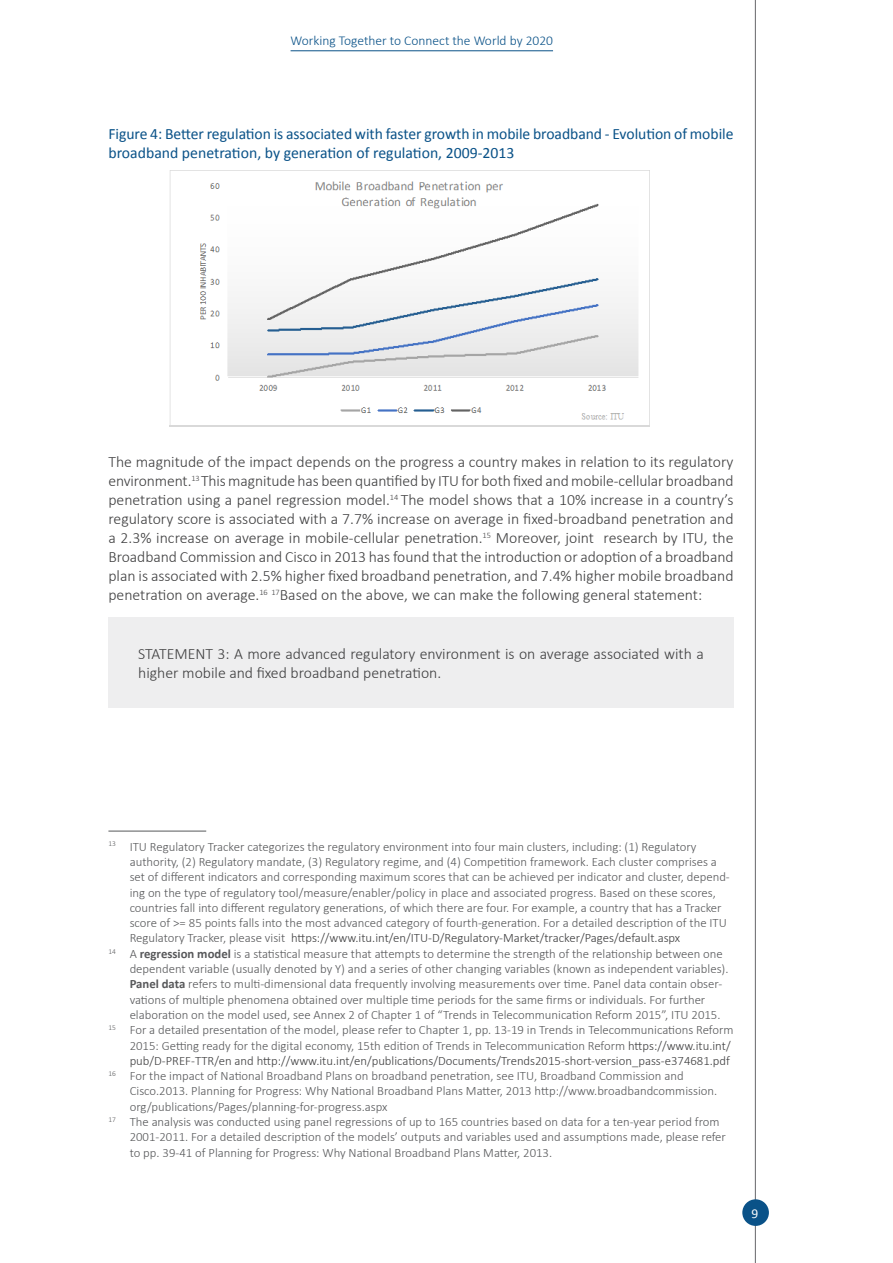
<style>
.page{position:relative;width:893px;height:1263px;background:#fff}
.page>*{position:absolute;margin:0;border:0;box-sizing:border-box;transform-origin:0 0}
.t1{font:300 15.75px/18.9px "Calibri";color:#3e3e3f;text-align:justify}
.Figure_title{font:15.75px/18.9px "Calibri";letter-spacing:-.005em;color:#0a5288}
.t2{font:300 13.5px "Calibri";color:#0a5288}
.t3{font:13.5px "Calibri";color:#fff}
.Footnote_Text{font:300 12.75px/15.3px "Calibri";color:#57585a}
.s1{color:#3e3e3f}
.s2{font-weight:700}
</style>
<div class="page">
<hr style="left:755px;top:0;width:1px;height:1263px;background:#67676a">
<div style="left:742px;top:1199px;width:27px;height:27px;background:#0a5288;border-radius:50%"></div>
<hr style="left:291px;top:50px;width:262px;height:1px;background:#0a5288">
<img style="left:169px;top:170px;width:480px;height:257px">
<div style="left:108px;top:617px;width:625px;height:91px;background:#eeeeef"></div>
<hr style="left:108px;top:831px;width:98px;height:1px;background:#57585a">
<p class="t2" style="left:291px;top:32px;width:264px">Working Together to Connect the World by 2020</p>
<p class="Figure_title" style="left:108px;top:124px;width:627px">Figure 4: Better regulation is associated with faster growth in mobile broadband - Evolution of mobile broadband penetration, by generation of regulation, 2009-2013</p>
<p class="t1" style="left:108px;top:452px;width:627px">The magnitude of the impact depends on the progress a country makes in relation to its regulatory environment.<sup>13</sup> This magnitude has been quantified by ITU for both fixed and mobile-cellular broadband penetration using a panel regression model.<sup>14</sup> The model shows that a 10% increase in a country’s regulatory score is associated with a 7.7% increase on average in fixed-broadband penetration and a 2.3% increase on average in mobile-cellular penetration.<sup>15</sup> Moreover, joint research by ITU, the Broadband Commission and Cisco in 2013 has found that the introduction or adoption of a broadband plan is associated with 2.5% higher fixed broadband penetration, and 7.4% higher mobile broadband penetration on average.<sup>16</sup> <sup>17</sup>Based on the above, we can make the following general statement:</p>
<p class="t1" style="left:138px;top:644px;width:567px">STATEMENT 3: A more advanced regulatory environment is on average associated with a higher mobile and fixed broadband penetration.</p>
<p class="Footnote_Text" style="left:130px;top:839px;width:602px;text-indent:-21px"><sup>13</sup> ITU Regulatory Tracker categorizes the regulatory environment into four main clusters, including: (1) Regulatory authority, (2) Regulatory mandate, (3) Regulatory regime, and (4) Competition framework. Each cluster comprises a set of different indicators and corresponding maximum scores that can be achieved per indicator and cluster, depend&shy;ing on the type of regulatory tool/measure/enabler/policy in place and associated progress. Based on these scores, countries fall into different regulatory generations, of which there are four. For example, a country that has a Tracker score of &gt;= 85 points falls into the most advanced category of fourth-generation. For a detailed description of the ITU Regulatory Tracker, please visit <span class="s1">https://www.itu.int/en/ITU-D/Regulatory-Market/tracker/Pages/default.aspx</span></p>
<p class="Footnote_Text" style="left:130px;top:946px;width:600px;text-indent:-21px"><sup>14</sup> A <span class="s2">regression model</span> is a statistical measure that attempts to determine the strength of the relationship between one dependent variable (usually denoted by Y) and a series of other changing variables (known as independent variables).<br><span class="s2">Panel data</span> refers to multi-dimensional data frequently involving measurements over time. Panel data contain obser&shy;vations of multiple phenomena obtained over multiple time periods for the same firms or individuals. For further elaboration on the model used, see Annex 2 of Chapter 1 of “Trends in Telecommunication Reform 2015”, ITU 2015.</p>
<p class="Footnote_Text" style="left:130px;top:1022px;width:605px;text-indent:-21px"><sup>15</sup> For a detailed presentation of the model, please refer to Chapter 1, pp. 13-19 in Trends in Telecommunications Reform<br>2015: Getting ready for the digital economy, 15th edition of Trends in Telecommunication Reform <span class="s1">https://www.itu.int/ pub/D-PREF-TTR/en and http://www.itu.int/en/publications/Documents/Trends2015-short-version_pass-e374681.pdf</span></p>
<p class="Footnote_Text" style="left:130px;top:1068px;width:589px;text-indent:-21px"><sup>16</sup> For the impact of National Broadband Plans on broadband penetration, see ITU, Broadband Commission and<br>Cisco.2013. Planning for Progress: Why National Broadband Plans Matter, 2013 http://www.broadbandcommission. org/publications/Pages/planning-for-progress.aspx</p>
<p class="Footnote_Text" style="left:130px;top:1114px;width:598px;text-indent:-21px"><sup>17</sup> The analysis was conducted using panel regressions of up to 165 countries based on data for a ten-year period from<br>2001-2011. For a detailed description of the models’ outputs and variables used and assumptions made, please refer to pp. 39-41 of Planning for Progress: Why National Broadband Plans Matter, 2013.</p>
<p class="t3" style="left:752px;top:1204px;width:8px">9</p>
</div>
